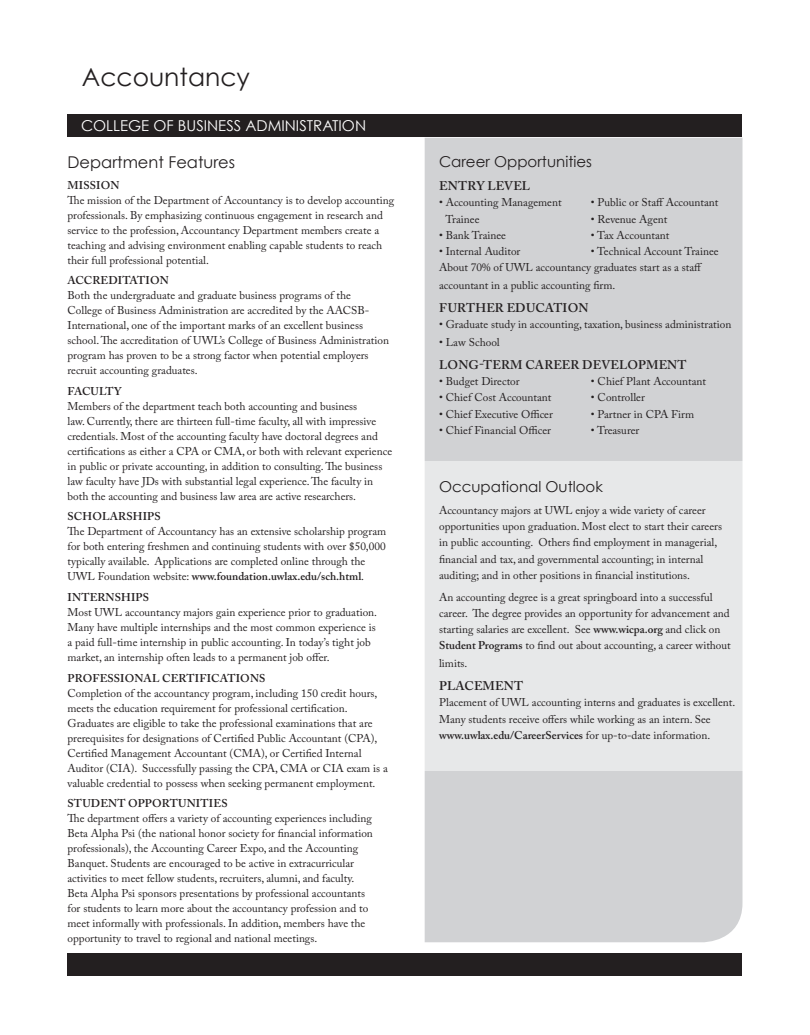
<style>
.page{position:relative;width:810px;height:1035px;background:#fff}
.page>*{position:absolute;margin:0;border:0;box-sizing:border-box;transform-origin:0 0}
.t1{font:25px "Century Gothic";color:#231f20}
.t2{font:16.25px "Century Gothic";color:#231f20}
.t3{font:15px "Century Gothic";color:#231f20}
.t4{font:15px "Century Gothic";color:#fff}
.t5{font:600 12.5px "Adobe Caslon Pro";letter-spacing:.015em;color:#231f20}
.t6{font:11.25px/15px "Adobe Caslon Pro";color:#231f20}
.t7{font:600 11.25px "Adobe Caslon Pro";letter-spacing:.015em;color:#231f20}
.t8{font:600 11.25px "Adobe Caslon Pro";letter-spacing:-.01em;color:#231f20}
.s1{font-weight:600}
</style>
<div class="page">
<div style="left:68px;top:953px;width:674px;height:23px;background:#231f20"></div>
<div style="left:425px;top:138px;width:317px;height:804px;background:#d1d2d4"></div>
<div style="left:68px;top:115px;width:674px;height:22px;background:#231f20"></div>
<div style="left:425px;top:462px;width:318px;height:309px;background:#e7e8e9"></div>
<p class="t1" style="left:82px;top:62px;width:170px">Accountancy</p>
<p class="t4" style="left:81px;top:116px;width:287px">COLLEGE OF BUSINESS ADMINISTRATION</p>
<p class="t2" style="left:68px;top:152px;width:169px">Department Features</p>
<p class="t7" style="left:68px;top:178px;width:54px">MISSION</p>
<p class="t6" style="left:68px;top:192px;width:328px">The mission of the Department of Accountancy is to develop accounting professionals. By emphasizing continuous engagement in research and service to the profession, Accountancy Department members create a teaching and advising environment enabling capable students to reach their full professional potential.</p>
<p class="t7" style="left:68px;top:274px;width:103px">ACCREDITATION</p>
<p class="t6" style="left:68px;top:288px;width:323px">Both the undergraduate and graduate business programs of the<br>College of Business Administration are accredited by the AACSB-International, one of the important marks of an excellent business school. The accreditation of UWL’s College of Business Administration program has proven to be a strong factor when potential employers recruit accounting graduates.</p>
<p class="t8" style="left:68px;top:384px;width:56px">FACULTY</p>
<p class="t6" style="left:68px;top:398px;width:326px">Members of the department teach both accounting and business<br>law. Currently, there are thirteen full-time faculty, all with impressive credentials. Most of the accounting faculty have doctoral degrees and certifications as either a CPA or CMA, or both with relevant experience in public or private accounting, in addition to consulting. The business law faculty have JDs with substantial legal experience. The faculty in both the accounting and business law area are active researchers.</p>
<p class="t7" style="left:68px;top:510px;width:95px">SCHOLARSHIPS</p>
<p class="t6" style="left:68px;top:524px;width:320px">The Department of Accountancy has an extensive scholarship program for both entering freshmen and continuing students with over $50,000 typically available. Applications are completed online through the UWL Foundation website: <span class="s1">www.foundation.uwlax.edu/sch.html</span>.</p>
<p class="t7" style="left:68px;top:591px;width:83px">INTERNSHIPS</p>
<p class="t6" style="left:68px;top:605px;width:311px">Most UWL accountancy majors gain experience prior to graduation.<br>Many have multiple internships and the most common experience is a paid full-time internship in public accounting. In today’s tight job market, an internship often leads to a permanent job offer.</p>
<p class="t7" style="left:68px;top:671px;width:199px">PROFESSIONAL CERTIFICATIONS</p>
<p class="t6" style="left:68px;top:685px;width:322px">Completion of the accountancy program, including 150 credit hours, meets the education requirement for professional certification.<br>Graduates are eligible to take the professional examinations that are prerequisites for designations of Certified Public Accountant (CPA), Certified Management Accountant (CMA), or Certified Internal Auditor (CIA). Successfully passing the CPA, CMA or CIA exam is a valuable credential to possess when seeking permanent employment.</p>
<p class="t7" style="left:68px;top:797px;width:162px">STUDENT OPPORTUNITIES</p>
<p class="t6" style="left:68px;top:811px;width:307px">The department offers a variety of accounting experiences including Beta Alpha Psi (the national honor society for financial information professionals), the Accounting Career Expo, and the Accounting Banquet. Students are encouraged to be active in extracurricular activities to meet fellow students, recruiters, alumni, and faculty.<br>Beta Alpha Psi sponsors presentations by professional accountants for students to learn more about the accountancy profession and to meet informally with professionals. In addition, members have the opportunity to travel to regional and national meetings.</p>
<p class="t3" style="left:439px;top:152px;width:154px">Career Opportunities</p>
<p class="t5" style="left:439px;top:178px;width:93px">ENTRY LEVEL</p>
<p class="t6" style="left:445px;top:194px;width:118px;line-height:16.2px;text-indent:-6px">• Accounting Management<br>Trainee</p>
<p class="t6" style="left:439px;top:227px;width:68px">• Bank Trainee</p>
<p class="t6" style="left:439px;top:244px;width:83px">• Internal Auditor</p>
<p class="t6" style="left:591px;top:195px;width:129px">• Public or Staff Accountant</p>
<p class="t6" style="left:591px;top:211px;width:78px">• Revenue Agent</p>
<p class="t6" style="left:591px;top:227px;width:80px">• Tax Accountant</p>
<p class="t6" style="left:591px;top:244px;width:129px">• Technical Account Trainee</p>
<p class="t6" style="left:439px;top:259px;width:265px;line-height:17.5px">About 70% of UWL accountancy graduates start as a staff accountant in a public accounting firm.</p>
<p class="t5" style="left:439px;top:300px;width:151px">FURTHER EDUCATION</p>
<p class="t6" style="left:439px;top:317px;width:294px">• Graduate study in accounting, taxation, business administration</p>
<p class="t6" style="left:439px;top:334px;width:62px">• Law School</p>
<p class="t5" style="left:439px;top:357px;width:249px">LONG-TERM CAREER DEVELOPMENT</p>
<p class="t6" style="left:439px;top:374px;width:82px">• Budget Director</p>
<p class="t6" style="left:439px;top:390px;width:114px">• Chief Cost Accountant</p>
<p class="t6" style="left:439px;top:406px;width:115px">• Chief Executive Officer</p>
<p class="t6" style="left:439px;top:422px;width:113px">• Chief Financial Officer</p>
<p class="t6" style="left:591px;top:374px;width:117px">• Chief Plant Accountant</p>
<p class="t6" style="left:591px;top:390px;width:55px">• Controller</p>
<p class="t6" style="left:591px;top:406px;width:105px">• Partner in CPA Firm</p>
<p class="t6" style="left:591px;top:422px;width:50px">• Treasurer</p>
<p class="t3" style="left:439px;top:477px;width:165px">Occupational Outlook</p>
<p class="t6" style="left:439px;top:502px;width:284px;line-height:16.2px">Accountancy majors at UWL enjoy a wide variety of career opportunities upon graduation. Most elect to start their careers in public accounting. Others find employment in managerial, financial and tax, and governmental accounting; in internal auditing; and in other positions in financial institutions.</p>
<p class="t6" style="left:439px;top:589px;width:293px;line-height:16.2px">An accounting degree is a great springboard into a successful career. The degree provides an opportunity for advancement and starting salaries are excellent. See <span class="s1">www.wicpa.org</span> and click on <span class="s1">Student Programs</span> to find out about accounting, a career without</p>
<p class="t6" style="left:439px;top:656px;width:30px">limits.</p>
<p class="t5" style="left:439px;top:678px;width:85px">PLACEMENT</p>
<p class="t6" style="left:439px;top:694px;width:298px;line-height:16.2px">Placement of UWL accounting interns and graduates is excellent.<br>Many students receive offers while working as an intern. See <span class="s1">www.uwlax.edu/CareerServices</span> for up-to-date information.</p>
</div>
